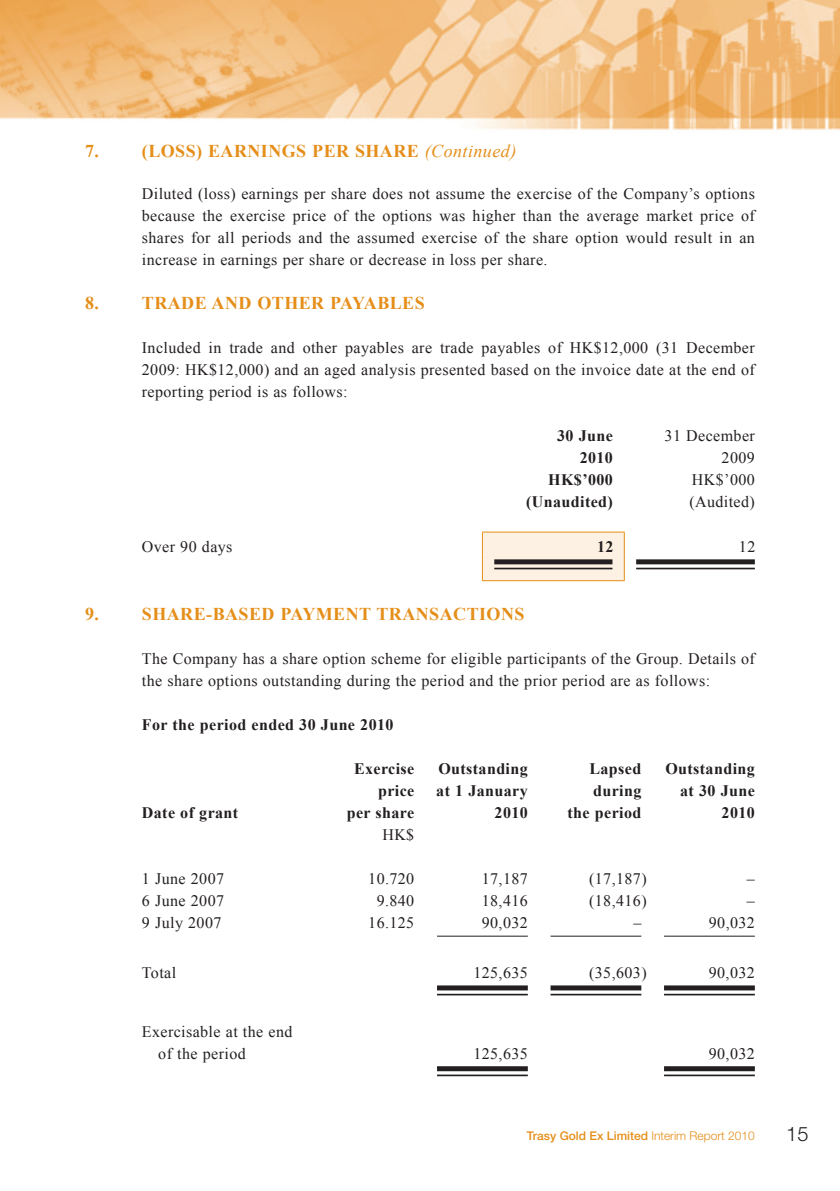
<style>
.page{position:relative;width:840px;height:1191px;background:#fff}
.page>*{position:absolute;margin:0;border:0;box-sizing:border-box;transform-origin:0 0}
.t1{font:300 20px "Helvetica Neue LT Std";color:#231f20}
.t2{font:700 18px "Times New Roman";letter-spacing:.025em;color:#e58e19}
.t3{font:16px/22px "Times New Roman";letter-spacing:.025em;color:#231f20;text-align:justify}
.t4{font:700 16px "Times New Roman";letter-spacing:.025em;color:#231f20}
.t5{font:500 12px "Helvetica Neue LT Std";color:#e58e19}
.s1{font-weight:400;font-style:italic}
.s2{font-weight:300}
</style>
<div class="page">
<img style="left:0;top:0;width:839px;height:1077px">
<hr style="left:481px;top:531px;width:143px;height:1px;background:#e58e19">
<svg style="left:481px;top:532px;width:143px;height:48px;background:#f8ebda"></svg>
<hr style="left:481px;top:580px;width:143px;height:1px;background:#e58e19">
<div style="left:494px;top:559px;width:118px;height:5px;background:#231f20"></div>
<hr style="left:494px;top:567px;width:118px;height:2px;background:#231f20">
<div style="left:635px;top:559px;width:119px;height:5px;background:#231f20"></div>
<hr style="left:635px;top:567px;width:119px;height:2px;background:#231f20">
<hr style="left:437px;top:935px;width:90px;height:1px;background:#231f20">
<hr style="left:550px;top:935px;width:91px;height:1px;background:#231f20">
<hr style="left:663px;top:935px;width:91px;height:1px;background:#231f20">
<div style="left:437px;top:985px;width:90px;height:5px;background:#231f20"></div>
<hr style="left:437px;top:993px;width:90px;height:2px;background:#231f20">
<div style="left:550px;top:985px;width:91px;height:5px;background:#231f20"></div>
<hr style="left:550px;top:993px;width:91px;height:2px;background:#231f20">
<div style="left:663px;top:985px;width:91px;height:5px;background:#231f20"></div>
<hr style="left:663px;top:993px;width:91px;height:2px;background:#231f20">
<div style="left:437px;top:1066px;width:90px;height:5px;background:#231f20"></div>
<hr style="left:437px;top:1074px;width:90px;height:2px;background:#231f20">
<div style="left:663px;top:1066px;width:91px;height:5px;background:#231f20"></div>
<hr style="left:663px;top:1074px;width:91px;height:2px;background:#231f20">
<p class="t2" style="left:85px;top:138px;width:432px">7. (LOSS) EARNINGS PER SHARE <span class="s1">(Continued)</span></p>
<p class="t3" style="left:142px;top:182px;width:614px">Diluted (loss) earnings per share does not assume the exercise of the Company’s options because the exercise price of the options was higher than the average market price of shares for all periods and the assumed exercise of the share option would result in an increase in earnings per share or decrease in loss per share.</p>
<p class="t2" style="left:85px;top:290px;width:341px">8. TRADE AND OTHER PAYABLES</p>
<p class="t3" style="left:142px;top:336px;width:614px">Included in trade and other payables are trade payables of HK$12,000 (31 December 2009: HK$12,000) and an aged analysis presented based on the invoice date at the end of reporting period is as follows:</p>
<p class="t4" style="left:557px;top:424px;width:57px">30 June</p>
<p class="t3" style="left:664px;top:424px;width:92px">31 December</p>
<p class="t4" style="left:579px;top:446px;width:35px">2010</p>
<p class="t3" style="left:721px;top:446px;width:35px">2009</p>
<p class="t4" style="left:548px;top:468px;width:66px">HK$’000</p>
<p class="t3" style="left:691px;top:468px;width:64px">HK$’000</p>
<p class="t4" style="left:526px;top:490px;width:88px">(Unaudited)</p>
<p class="t3" style="left:689px;top:490px;width:67px">(Audited)</p>
<p class="t3" style="left:142px;top:535px;width:92px">Over 90 days</p>
<p class="t4" style="left:596px;top:535px;width:18px">12</p>
<p class="t3" style="left:738px;top:535px;width:18px">12</p>
<p class="t2" style="left:85px;top:601px;width:440px">9. SHARE-BASED PAYMENT TRANSACTIONS</p>
<p class="t3" style="left:142px;top:647px;width:614px">The Company has a share option scheme for eligible participants of the Group. Details of the share options outstanding during the period and the prior period are as follows:</p>
<p class="t4" style="left:142px;top:713px;width:253px">For the period ended 30 June 2010</p>
<p class="t4" style="left:354px;top:757px;width:62px">Exercise</p>
<p class="t4" style="left:438px;top:757px;width:91px">Outstanding</p>
<p class="t4" style="left:589px;top:757px;width:53px">Lapsed</p>
<p class="t4" style="left:665px;top:757px;width:91px">Outstanding</p>
<p class="t4" style="left:378px;top:779px;width:38px">price</p>
<p class="t4" style="left:436px;top:779px;width:93px">at 1 January</p>
<p class="t4" style="left:592px;top:779px;width:50px">during</p>
<p class="t4" style="left:679px;top:779px;width:76px">at 30 June</p>
<p class="t4" style="left:142px;top:801px;width:98px">Date of grant</p>
<p class="t4" style="left:346px;top:801px;width:69px">per share</p>
<p class="t4" style="left:494px;top:801px;width:35px">2010</p>
<p class="t4" style="left:567px;top:801px;width:75px">the period</p>
<p class="t4" style="left:721px;top:801px;width:35px">2010</p>
<p class="t3" style="left:382px;top:823px;width:33px">HK$</p>
<p class="t3" style="left:142px;top:867px;width:84px">1 June 2007</p>
<p class="t3" style="left:368px;top:867px;width:47px">10.720</p>
<p class="t3" style="left:481px;top:867px;width:47px">17,187</p>
<p class="t3" style="left:589px;top:867px;width:59px">(17,187)</p>
<p class="t3" style="left:746px;top:867px;width:9px">–</p>
<p class="t3" style="left:142px;top:889px;width:84px">6 June 2007</p>
<p class="t3" style="left:376px;top:889px;width:39px">9.840</p>
<p class="t3" style="left:481px;top:889px;width:47px">18,416</p>
<p class="t3" style="left:589px;top:889px;width:59px">(18,416)</p>
<p class="t3" style="left:746px;top:889px;width:9px">–</p>
<p class="t3" style="left:142px;top:911px;width:81px">9 July 2007</p>
<p class="t3" style="left:368px;top:911px;width:47px">16.125</p>
<p class="t3" style="left:481px;top:911px;width:47px">90,032</p>
<p class="t3" style="left:633px;top:911px;width:9px">–</p>
<p class="t3" style="left:708px;top:911px;width:47px">90,032</p>
<p class="t3" style="left:142px;top:961px;width:36px">Total</p>
<p class="t3" style="left:473px;top:961px;width:56px">125,635</p>
<p class="t3" style="left:589px;top:961px;width:59px">(35,603)</p>
<p class="t3" style="left:708px;top:961px;width:47px">90,032</p>
<p class="t3" style="left:158px;top:1020px;width:136px;text-indent:-16px">Exercisable at the end of the period</p>
<p class="t3" style="left:473px;top:1042px;width:56px">125,635</p>
<p class="t3" style="left:708px;top:1042px;width:47px">90,032</p>
<p class="t5" style="left:526px;top:1128px;width:229px">Trasy Gold Ex Limited <span class="s2">Interim Report 2010</span></p>
<p class="t1" style="left:785px;top:1121px;width:24px">15</p>
</div>
